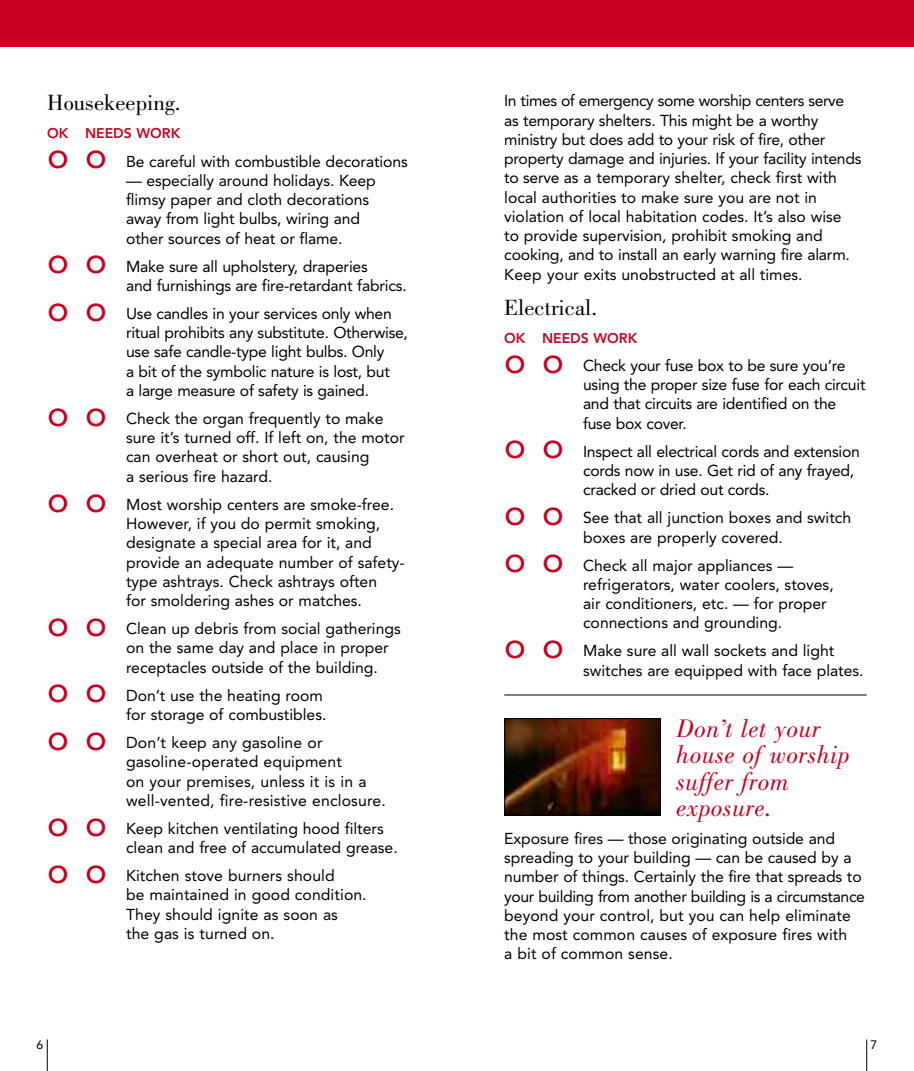
<style>
.page{position:relative;width:914px;height:1071px;background:#fff}
.page>*{position:absolute;margin:0;border:0;box-sizing:border-box;transform-origin:0 0}
.t1{font:36.75px "Avenir";color:#c90021}
.t2{font:italic 26.25px/26.2px "Bodoni";letter-spacing:.015em;color:#c90021}
.t3{font:22.75px "Bodoni";color:#000}
.t4{font:15.75px/19.2px "Avenir";color:#000}
.t5{font:800 14px "Avenir";color:#c90021}
.t6{font:12.25px "Avenir";color:#000}
</style>
<div class="page">
<div style="left:0;top:0;width:457px;height:47px;background:#c90021"></div>
<hr style="left:47px;top:1040px;width:1px;height:31px;background:#000">
<div style="left:457px;top:0;width:457px;height:47px;background:#c90021"></div>
<hr style="left:866px;top:1040px;width:1px;height:31px;background:#000">
<hr style="left:504px;top:695px;width:362px;height:1px;background:#000">
<img style="left:506px;top:720px;width:152px;height:94px">
<div style="left:504px;top:718px;width:156px;height:98px;border:1px solid #000"></div>
<h3 class="t3" style="left:47px;top:94px;width:135px">Housekeeping.</h3>
<p class="t5" style="left:47px;top:128px;width:135px">OK NEEDS WORK</p>
<h1 class="t1" style="left:47px;top:140px;width:61px">o o</h1>
<p class="t4" style="left:126px;top:153px;width:283px">Be careful with combustible decorations</p>
<p class="t4" style="left:126px;top:172px;width:251px">— especially around holidays. Keep flimsy paper and cloth decorations away from light bulbs, wiring and other sources of heat or flame.</p>
<h1 class="t1" style="left:47px;top:246px;width:61px">o o</h1>
<p class="t4" style="left:126px;top:258px;width:282px">Make sure all upholstery, draperies<br>and furnishings are fire-retardant fabrics.</p>
<h1 class="t1" style="left:47px;top:293px;width:61px">o o</h1>
<p class="t4" style="left:126px;top:305px;width:283px">Use candles in your services only when ritual prohibits any substitute. Otherwise, use safe candle-type light bulbs. Only<br>a bit of the symbolic nature is lost, but<br>a large measure of safety is gained.</p>
<h1 class="t1" style="left:47px;top:398px;width:61px">o o</h1>
<p class="t4" style="left:126px;top:410px;width:280px">Check the organ frequently to make sure it’s turned off. If left on, the motor can overheat or short out, causing<br>a serious fire hazard.</p>
<h1 class="t1" style="left:47px;top:484px;width:61px">o o</h1>
<p class="t4" style="left:126px;top:496px;width:280px">Most worship centers are smoke-free.<br>However, if you do permit smoking, designate a special area for it, and provide an adequate number of safety&shy;type ashtrays. Check ashtrays often<br>for smoldering ashes or matches.</p>
<h1 class="t1" style="left:47px;top:608px;width:61px">o o</h1>
<p class="t4" style="left:126px;top:620px;width:276px">Clean up debris from social gatherings on the same day and place in proper receptacles outside of the building.</p>
<h1 class="t1" style="left:47px;top:675px;width:61px">o o</h1>
<p class="t4" style="left:126px;top:687px;width:202px">Don’t use the heating room for storage of combustibles.</p>
<h1 class="t1" style="left:47px;top:722px;width:61px">o o</h1>
<p class="t4" style="left:126px;top:734px;width:261px">Don’t keep any gasoline or gasoline-operated equipment<br>on your premises, unless it is in a well-vented, fire-resistive enclosure.</p>
<h1 class="t1" style="left:47px;top:808px;width:61px">o o</h1>
<p class="t4" style="left:126px;top:820px;width:273px">Keep kitchen ventilating hood filters clean and free of accumulated grease.</p>
<h1 class="t1" style="left:47px;top:855px;width:61px">o o</h1>
<p class="t4" style="left:126px;top:867px;width:242px">Kitchen stove burners should<br>be maintained in good condition.<br>They should ignite as soon as<br>the gas is turned on.</p>
<p class="t6" style="left:37px;top:1039px;width:8px">6</p>
<p class="t4" style="left:504px;top:93px;width:358px">In times of emergency some worship centers serve as temporary shelters. This might be a worthy ministry but does add to your risk of fire, other property damage and injuries. If your facility intends to serve as a temporary shelter, check first with local authorities to make sure you are not in violation of local habitation codes. It’s also wise<br>to provide supervision, prohibit smoking and cooking, and to install an early warning fire alarm.<br>Keep your exits unobstructed at all times.</p>
<h3 class="t3" style="left:504px;top:299px;width:94px">Electrical.</h3>
<p class="t5" style="left:504px;top:332px;width:135px">OK NEEDS WORK</p>
<h1 class="t1" style="left:504px;top:345px;width:61px">o o</h1>
<p class="t4" style="left:583px;top:357px;width:284px">Check your fuse box to be sure you’re using the proper size fuse for each circuit and that circuits are identified on the fuse box cover.</p>
<h1 class="t1" style="left:504px;top:431px;width:61px">o o</h1>
<p class="t4" style="left:583px;top:443px;width:278px">Inspect all electrical cords and extension cords now in use. Get rid of any frayed, cracked or dried out cords.</p>
<h1 class="t1" style="left:504px;top:497px;width:61px">o o</h1>
<p class="t4" style="left:583px;top:509px;width:270px">See that all junction boxes and switch boxes are properly covered.</p>
<h1 class="t1" style="left:504px;top:545px;width:61px">o o</h1>
<p class="t4" style="left:583px;top:557px;width:252px">Check all major appliances — refrigerators, water coolers, stoves, air conditioners, etc. — for proper connections and grounding.</p>
<h1 class="t1" style="left:504px;top:630px;width:61px">o o</h1>
<p class="t4" style="left:583px;top:643px;width:282px">Make sure all wall sockets and light switches are equipped with face plates.</p>
<h2 class="t2" style="left:676px;top:718px;width:175px">Don’t let your house of worship suffer from exposure.</h2>
<p class="t4" style="left:504px;top:830px;width:362px">Exposure fires — those originating outside and spreading to your building — can be caused by a number of things. Certainly the fire that spreads to your building from another building is a circumstance beyond your control, but you can help eliminate the most common causes of exposure fires with<br>a bit of common sense.</p>
<p class="t6" style="left:870px;top:1039px;width:8px">7</p>
</div>
